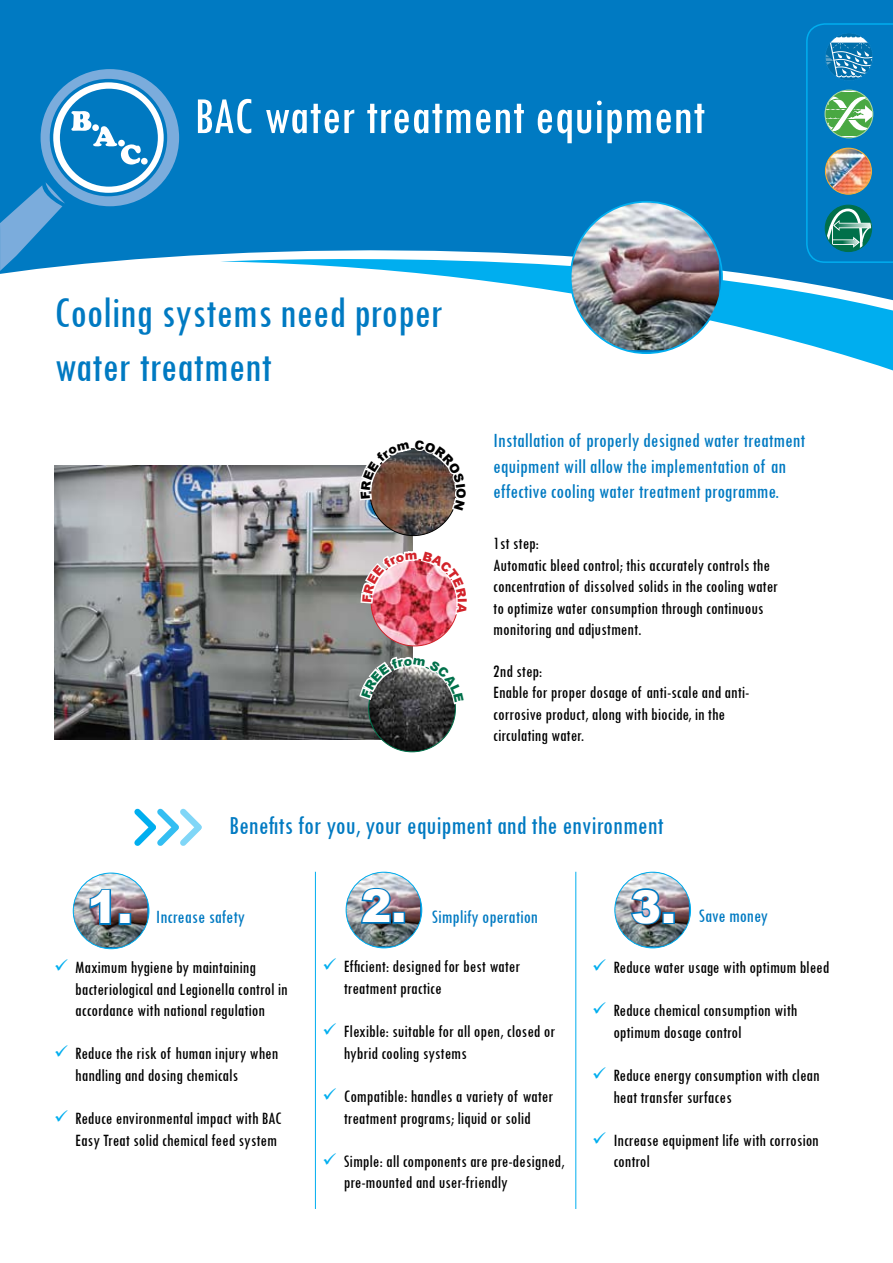
<style>
.page{position:relative;width:893px;height:1263px;background:#fff}
.page>*{position:absolute;margin:0;border:0;box-sizing:border-box;transform-origin:0 0}
.t1{font:condensed 54px "Tw Cen";color:#fff}
.t2{font:condensed 45px/54px "Tw Cen";color:#007ac2}
.t3{font:900 45px "Arial";color:#fff}
.t4{font:condensed 27px "Tw Cen";color:#007ac2}
.t5{font:condensed 21px/25.2px "Tw Cen";color:#007ac2}
.t6{font:condensed 19.5px "Tw Cen";color:#007ac2}
.t7{font:condensed 18px/21.6px "Tw Cen";color:#000}
.s1{font-style:inherit}
</style>
<div class="page">
<div style="left:0;top:0;width:893px;height:274px;background:#007ac2"></div>
<svg style="left:220px;top:242px;width:673px;height:129px"></svg>
<div style="left:41px;top:69px;width:138px;height:137px;background:#7bacdc;border-radius:50%"></div>
<svg style="left:0;top:182px;width:65px;height:89px;background:#3891cd"></svg>
<svg style="left:51px;top:81px;width:114px;height:114px;background:#cde4f2"></svg>
<div style="left:50px;top:79px;width:117px;height:117px;border:3px solid #0079c1;border-radius:50%"></div>
<div style="left:60px;top:89px;width:98px;height:98px;background:#0079c1;border-radius:50%"></div>
<svg style="left:71px;top:111px;width:70px;height:54px"></svg>
<div style="left:141px;top:158px;width:7px;height:7px;background:#fff;border-radius:50%"></div>
<img style="left:571px;top:202px;width:148px;height:148px">
<svg style="left:806px;top:23px;width:87px;height:240px;background:#288ab2"></svg>
<div style="left:825px;top:33px;width:48px;height:48px;border:1px solid #007ac2;border-radius:50%"></div>
<img style="left:54px;top:466px;width:327px;height:273px">
<img style="left:371px;top:559px;width:87px;height:87px;border-radius:43px">
<img style="left:369px;top:665px;width:86px;height:87px;border-radius:43px">
<img style="left:73px;top:873px;width:74px;height:74px">
<div style="left:73px;top:873px;width:76px;height:76px;border:1px solid #00aeef;border-radius:50%"></div>
<svg style="left:88px;top:887px;width:25px;height:39px"></svg>
<div style="left:119px;top:913px;width:12px;height:12px;border:3px solid #007ac2"></div>
<img style="left:346px;top:872px;width:74px;height:74px">
<div style="left:346px;top:872px;width:76px;height:76px;border:1px solid #00aeef;border-radius:50%"></div>
<svg style="left:359px;top:886px;width:34px;height:39px"></svg>
<div style="left:393px;top:912px;width:12px;height:12px;border:3px solid #007ac2"></div>
<hr style="left:315px;top:872px;width:1px;height:337px;background:#00aeef">
<hr style="left:575px;top:872px;width:1px;height:337px;background:#00aeef">
<svg style="left:134px;top:808px;width:68px;height:38px"></svg>
<img style="left:616px;top:872px;width:73px;height:74px">
<div style="left:614px;top:872px;width:77px;height:76px;border:1px solid #00aeef;border-radius:50%"></div>
<svg style="left:629px;top:886px;width:34px;height:41px"></svg>
<div style="left:662px;top:912px;width:13px;height:12px;border:3px solid #007ac2"></div>
<img style="left:357px;top:626px;width:99px;height:80px">
<img style="left:357px;top:448px;width:101px;height:172px">
<h1 class="t1" style="left:194px;top:84px;width:513px"><span class="s1">B</span>AC water treatment equipment</h1>
<h2 class="t2" style="left:54px;top:285px;width:391px">Cooling systems need proper water treatment</h2>
<p class="t5" style="left:493px;top:428px;width:314px">Installation of properly designed water treatment equipment will allow the implementation of an effective cooling water treatment programme.</p>
<p class="t7" style="left:493px;top:532px;width:286px">1st step:<br>Automatic bleed control; this accurately controls the concentration of dissolved solids in the cooling water to optimize water consumption through continuous monitoring and adjustment.</p>
<p class="t7" style="left:493px;top:660px;width:257px">2nd step:<br>Enable for proper dosage of anti-scale and anti&shy;corrosive product, along with biocide, in the circulating water.</p>
<h2 class="t3" style="left:87px;top:875px;width:46px">1.</h2>
<h3 class="t4" style="left:229px;top:809px;width:436px">Benefits for you, your equipment and the environment</h3>
<p class="t6" style="left:156px;top:905px;width:91px">Increase safety</p>
<h2 class="t3" style="left:361px;top:873px;width:46px">2.</h2>
<p class="t6" style="left:432px;top:905px;width:108px">Simplify operation</p>
<h2 class="t3" style="left:631px;top:874px;width:47px">3.</h2>
<p class="t6" style="left:699px;top:904px;width:71px">Save money</p>
<p class="t7" style="left:75px;top:956px;width:214px">Maximum hygiene by maintaining bacteriological and Legionella control in accordance with national regulation</p>
<p class="t7" style="left:75px;top:1042px;width:205px">Reduce the risk of human injury when handling and dosing chemicals</p>
<p class="t7" style="left:75px;top:1107px;width:208px">Reduce environmental impact with BAC<br>Easy Treat solid chemical feed system</p>
<p class="t7" style="left:344px;top:955px;width:178px">Efficient: designed for best water treatment practice</p>
<p class="t7" style="left:344px;top:1020px;width:213px">Flexible: suitable for all open, closed or hybrid cooling systems</p>
<p class="t7" style="left:344px;top:1085px;width:211px">Compatible: handles a variety of water treatment programs; liquid or solid</p>
<p class="t7" style="left:344px;top:1150px;width:222px">Simple: all components are pre-designed, pre-mounted and user-friendly</p>
<p class="t7" style="left:613px;top:956px;width:217px">Reduce water usage with optimum bleed</p>
<p class="t7" style="left:613px;top:999px;width:185px">Reduce chemical consumption with optimum dosage control</p>
<p class="t7" style="left:613px;top:1064px;width:208px">Reduce energy consumption with clean heat transfer surfaces</p>
<p class="t7" style="left:613px;top:1129px;width:207px">Increase equipment life with corrosion control</p>
</div>
